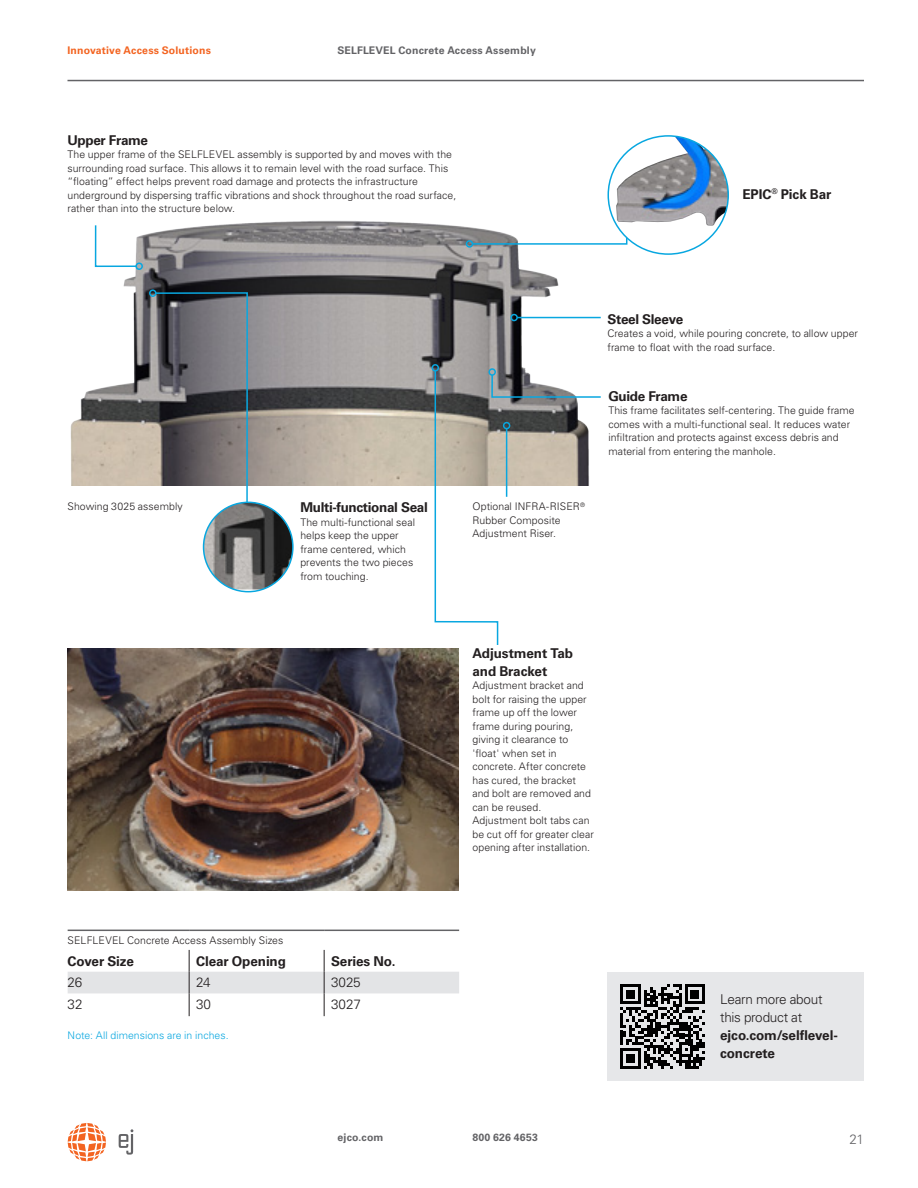
<style>
.page{position:relative;width:918px;height:1188px;background:#fff}
.page>*{position:absolute;margin:0;border:0;box-sizing:border-box;transform-origin:0 0}
.Subhead_2_-_Bold_9pt_12pt{font:700 13.5px/18px "Univers LT Pro 65";letter-spacing:-.025em;color:#231f20}
.Caption_-_Light_7pt_9pt{font:300 13.5px/18px "Univers LT Pro 45";letter-spacing:-.02em;color:#231f20}
.Subhead_2_-_Bold_9pt_12pt_Left_Align{font:700 13.5px "Univers LT Pro 65";letter-spacing:-.005em;color:#231f20}
.Table_Text_-_Light_9pt_12pt_Left_Align{font:300 13.5px "Univers LT Pro 45";letter-spacing:-.005em;color:#231f20}
.Table_Text_1st_Column_-_Light_9pt_12pt{font:300 13.5px "Univers LT Pro 45";color:#231f20}
.t1{font:300 13.5px "Univers LT Pro 45";color:#636366}
.Caption_-_Light_7pt_9pt-2{font:300 10.5px/13.5px "Univers LT Pro 45";letter-spacing:.005em;color:#231f20}
.Small_Text_2_-_Bold_7pt_9pt{font:700 10.5px "Univers LT Pro 65";letter-spacing:.02em;color:#636366}
.Table_Head_-_Light_7pt_9pt{font:300 10.5px "Univers LT Pro 45";letter-spacing:.005em;color:#231f20}
.Caption_-_Light_7pt_9pt-3{font:300 10.5px "Univers LT Pro 45";color:#08a7e0}
.t2{font:700 10.5px "Univers LT Pro 65";letter-spacing:.015em;color:#f36421}
.s1{font-family:"Univers LT Pro 65";font-weight:700}
</style>
<div class="page">
<svg style="left:119px;top:1129px;width:14px;height:26px"></svg>
<svg style="left:68px;top:1123px;width:38px;height:38px"></svg>
<img style="left:70px;top:220px;width:524px;height:266px">
<img style="left:68px;top:648px;width:391px;height:243px">
<hr style="left:68px;top:80px;width:796px;height:1px;background:#636366">
<svg style="left:94px;top:224px;width:44px;height:44px"></svg>
<div style="left:135px;top:262px;width:8px;height:8px;border:2px solid #08a7e0;border-radius:50%"></div>
<hr style="left:517px;top:317px;width:84px;height:1px;background:#08a7e0">
<div style="left:510px;top:314px;width:8px;height:7px;border:2px solid #08a7e0;border-radius:50%"></div>
<svg style="left:154px;top:291px;width:95px;height:211px;background:#726f73"></svg>
<div style="left:149px;top:289px;width:8px;height:8px;border:2px solid #08a7e0;border-radius:50%"></div>
<svg style="left:68px;top:950px;width:391px;height:66px"></svg>
<hr style="left:68px;top:930px;width:121px;height:1px;background:#636366">
<hr style="left:189px;top:930px;width:135px;height:1px;background:#636366">
<hr style="left:324px;top:930px;width:135px;height:1px;background:#636366">
<img style="left:204px;top:502px;width:89px;height:88px">
<div style="left:203px;top:502px;width:91px;height:90px;border:2px solid #08a7e0;border-radius:50%"></div>
<div style="left:488px;top:368px;width:8px;height:8px;border:2px solid #08a7e0;border-radius:50%"></div>
<svg style="left:434px;top:369px;width:167px;height:276px"></svg>
<div style="left:432px;top:364px;width:7px;height:8px;border:2px solid #08a7e0;border-radius:50%"></div>
<svg style="left:471px;top:236px;width:137px;height:9px"></svg>
<div style="left:466px;top:240px;width:7px;height:8px;border:2px solid #08a7e0;border-radius:50%"></div>
<img style="left:608px;top:136px;width:120px;height:118px">
<div style="left:608px;top:135px;width:121px;height:120px;border:2px solid #08a7e0;border-radius:50%"></div>
<div style="left:607px;top:972px;width:257px;height:109px;background:#e6e7e9"></div>
<svg style="left:620px;top:984px;width:85px;height:85px"></svg>
<p class="t2" style="left:68px;top:44px;width:145px">Innovative Access Solutions</p>
<p class="Small_Text_2_-_Bold_7pt_9pt" style="left:338px;top:44px;width:200px">SELFLEVEL Concrete Access Assembly</p>
<p class="Subhead_2_-_Bold_9pt_12pt" style="left:68px;top:131px;width:82px">Upper Frame</p>
<p class="Caption_-_Light_7pt_9pt-2" style="left:68px;top:148px;width:390px">The upper frame of the SELFLEVEL assembly is supported by and moves with the surrounding road surface. This allows it to remain level with the road surface. This “floating” effect helps prevent road damage and protects the infrastructure underground by dispersing traffic vibrations and shock throughout the road surface, rather than into the structure below.</p>
<p class="Subhead_2_-_Bold_9pt_12pt" style="left:742px;top:185px;width:90px">EPIC<sup>®</sup> Pick Bar</p>
<p class="Caption_-_Light_7pt_9pt-2" style="left:68px;top:500px;width:117px">Showing 3025 assembly</p>
<p class="Subhead_2_-_Bold_9pt_12pt" style="left:300px;top:499px;width:129px">Multi-functional Seal</p>
<p class="Caption_-_Light_7pt_9pt-2" style="left:300px;top:515px;width:116px">The multi-functional seal helps keep the upper frame centered, which prevents the two pieces from touching.</p>
<p class="Caption_-_Light_7pt_9pt-2" style="left:472px;top:500px;width:114px">Optional INFRA-RISER<sup>®<br></sup>Rubber Composite<br>Adjustment Riser.</p>
<p class="Subhead_2_-_Bold_9pt_12pt" style="left:608px;top:310px;width:77px">Steel Sleeve</p>
<p class="Caption_-_Light_7pt_9pt-2" style="left:608px;top:327px;width:252px">Creates a void, while pouring concrete, to allow upper frame to float with the road surface.</p>
<p class="Subhead_2_-_Bold_9pt_12pt" style="left:608px;top:387px;width:81px">Guide Frame</p>
<p class="Caption_-_Light_7pt_9pt-2" style="left:608px;top:404px;width:248px">This frame facilitates self-centering. The guide frame comes with a multi-functional seal. It reduces water infiltration and protects against excess debris and material from entering the manhole.</p>
<p class="Subhead_2_-_Bold_9pt_12pt" style="left:472px;top:644px;width:102px">Adjustment Tab and Bracket</p>
<p class="Caption_-_Light_7pt_9pt-2" style="left:472px;top:679px;width:123px">Adjustment bracket and bolt for raising the upper frame up off the lower frame during pouring, giving it clearance to 'float' when set in concrete. After concrete has cured, the bracket and bolt are removed and can be reused.<br>Adjustment bolt tabs can be cut off for greater clear opening after installation.</p>
<p class="Table_Head_-_Light_7pt_9pt" style="left:68px;top:934px;width:217px">SELFLEVEL Concrete Access Assembly Sizes</p>
<p class="Subhead_2_-_Bold_9pt_12pt" style="left:68px;top:952px;width:68px">Cover Size</p>
<p class="Subhead_2_-_Bold_9pt_12pt_Left_Align" style="left:196px;top:953px;width:91px">Clear Opening</p>
<p class="Subhead_2_-_Bold_9pt_12pt_Left_Align" style="left:331px;top:953px;width:66px">Series No.</p>
<p class="Table_Text_1st_Column_-_Light_9pt_12pt" style="left:68px;top:974px;width:16px">26</p>
<p class="Table_Text_-_Light_9pt_12pt_Left_Align" style="left:196px;top:974px;width:16px">24</p>
<p class="Table_Text_-_Light_9pt_12pt_Left_Align" style="left:331px;top:974px;width:31px">3025</p>
<p class="Table_Text_1st_Column_-_Light_9pt_12pt" style="left:68px;top:996px;width:16px">32</p>
<p class="Table_Text_-_Light_9pt_12pt_Left_Align" style="left:196px;top:996px;width:17px">30</p>
<p class="Table_Text_-_Light_9pt_12pt_Left_Align" style="left:331px;top:996px;width:31px">3027</p>
<p class="Caption_-_Light_7pt_9pt-3" style="left:68px;top:1029px;width:163px">Note: All dimensions are in inches.</p>
<p class="Small_Text_2_-_Bold_7pt_9pt" style="left:338px;top:1131px;width:47px">ejco.com</p>
<p class="Small_Text_2_-_Bold_7pt_9pt" style="left:472px;top:1131px;width:67px">800 626 4653</p>
<p class="Caption_-_Light_7pt_9pt" style="left:720px;top:990px;width:119px">Learn more about this product at <span class="s1">ejco.com/selflevel&shy;concrete</span></p>
<p class="t1" style="left:850px;top:1131px;width:16px">21</p>
</div>
